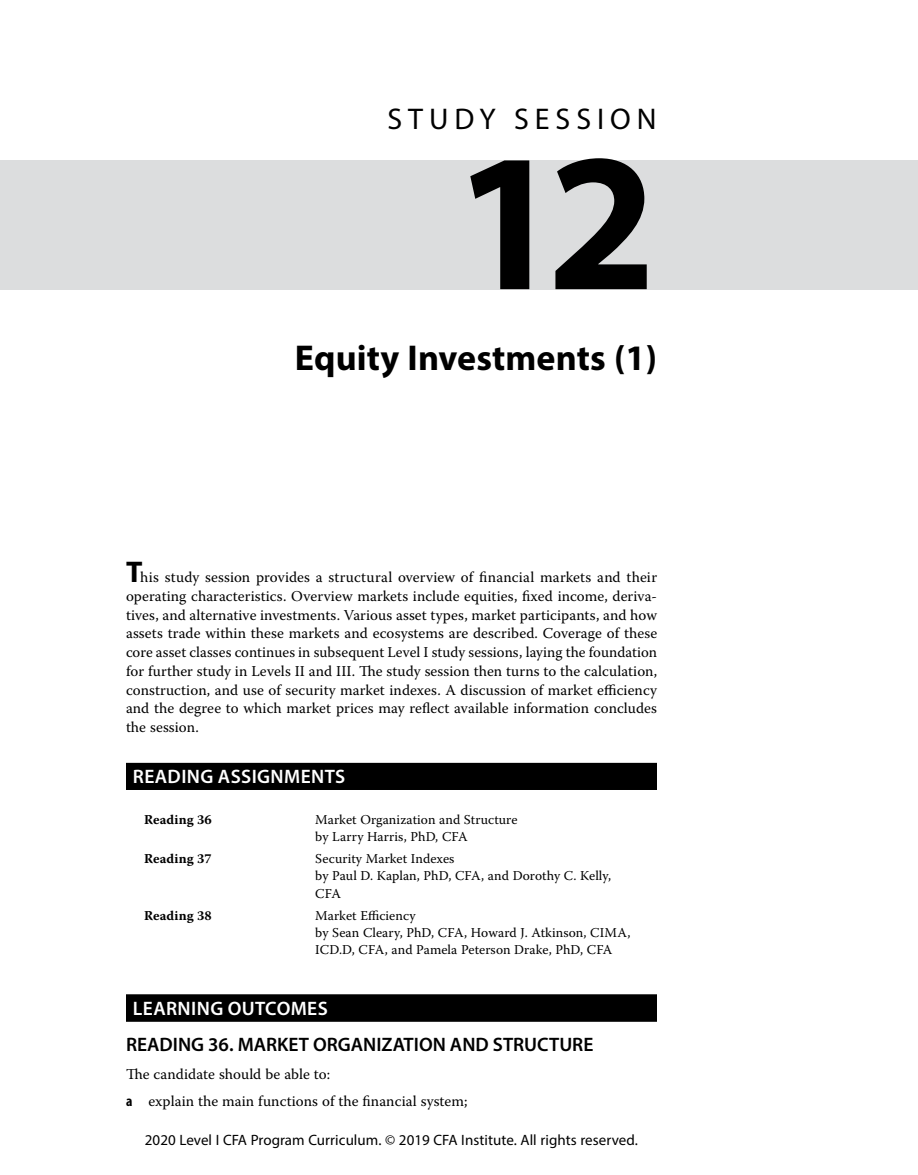
<style>
.page{position:relative;width:918px;height:1175px;background:#fff}
.page>*{position:absolute;margin:0;border:0;box-sizing:border-box;transform-origin:0 0}
.SS_NUM{font:700 198px "Myriad Pro";color:#000}
.SS_TITLE{font:700 36px "Myriad Pro";letter-spacing:.005em;color:#000}
.SS_LABEL{font:30px "Myriad Pro";letter-spacing:.2em;color:#000}
.H2_no_space_above{font:600 19.5px "Myriad Pro";color:#000}
.SS_H1{font:600 19.5px "Myriad Pro";letter-spacing:.02em;color:#fff}
.SS_INTRO_T1{font:15px/18.8px "Warnock Pro";letter-spacing:.005em;color:#000;text-align:justify}
.t1{font:15px "Myriad Pro";letter-spacing:.005em;color:#000}
.NL1_first{font:15px "Warnock Pro";letter-spacing:.005em;color:#000}
.T1{font:15px "Warnock Pro";letter-spacing:.005em;color:#000}
.TB{font:13.5px/17.2px "Warnock Pro";letter-spacing:.005em;color:#000}
.TB-2{font:700 13.5px "Warnock Pro";letter-spacing:.01em;color:#000}
.s1{font-family:"Myriad Pro";font-weight:700;font-size:30px}
.s2{font-family:"Myriad Pro";font-weight:700;font-stretch:condensed}
</style>
<div class="page">
<div style="left:0;top:160px;width:918px;height:129px;background:#dcddde"></div>
<div style="left:126px;top:763px;width:531px;height:27px;background:#000"></div>
<div style="left:126px;top:994px;width:531px;height:27px;background:#000"></div>
<p class="SS_LABEL" style="left:387px;top:100px;width:271px">STUDY SESSION</p>
<p class="SS_NUM" style="left:453px;top:93px;width:205px">12</p>
<p class="SS_TITLE" style="left:295px;top:334px;width:364px">Equity Investments (1)</p>
<p class="SS_INTRO_T1" style="left:126px;top:567px;width:533px"><span class="s1">T</span>his study session provides a structural overview of financial markets and their operating characteristics. Overview markets include equities, fixed income, deriva&shy;tives, and alternative investments. Various asset types, market participants, and how assets trade within these markets and ecosystems are described. Coverage of these core asset classes continues in subsequent Level I study sessions, laying the foundation for further study in Levels II and III. The study session then turns to the calculation, construction, and use of security market indexes. A discussion of market efficiency and the degree to which market prices may reflect available information concludes the session.</p>
<p class="SS_H1" style="left:133px;top:764px;width:214px">READING ASSIGNMENTS</p>
<p class="TB-2" style="left:144px;top:811px;width:69px">Reading 36</p>
<p class="TB" style="left:315px;top:810px;width:204px">Market Organization and Structure by Larry Harris, PhD, CFA</p>
<p class="TB-2" style="left:144px;top:850px;width:69px">Reading 37</p>
<p class="TB" style="left:315px;top:849px;width:297px">Security Market Indexes<br>by Paul D. Kaplan, PhD, CFA, and Dorothy C. Kelly,<br>CFA</p>
<p class="TB-2" style="left:144px;top:907px;width:69px">Reading 38</p>
<p class="TB" style="left:315px;top:906px;width:317px">Market Efficiency<br>by Sean Cleary, PhD, CFA, Howard J. Atkinson, CIMA,<br>ICD.D, CFA, and Pamela Peterson Drake, PhD, CFA</p>
<p class="SS_H1" style="left:133px;top:995px;width:196px">LEARNING OUTCOMES</p>
<p class="H2_no_space_above" style="left:126px;top:1031px;width:469px">READING 36. MARKET ORGANIZATION AND STRUCTURE</p>
<p class="T1" style="left:126px;top:1064px;width:206px">The candidate should be able to:</p>
<p class="NL1_first" style="left:126px;top:1092px;width:343px"><span class="s2">a</span> explain the main functions of the financial system;</p>
<p class="t1" style="left:145px;top:1130px;width:495px">2020 Level I CFA Program Curriculum. © 2019 CFA Institute. All rights reserved.</p>
</div>
